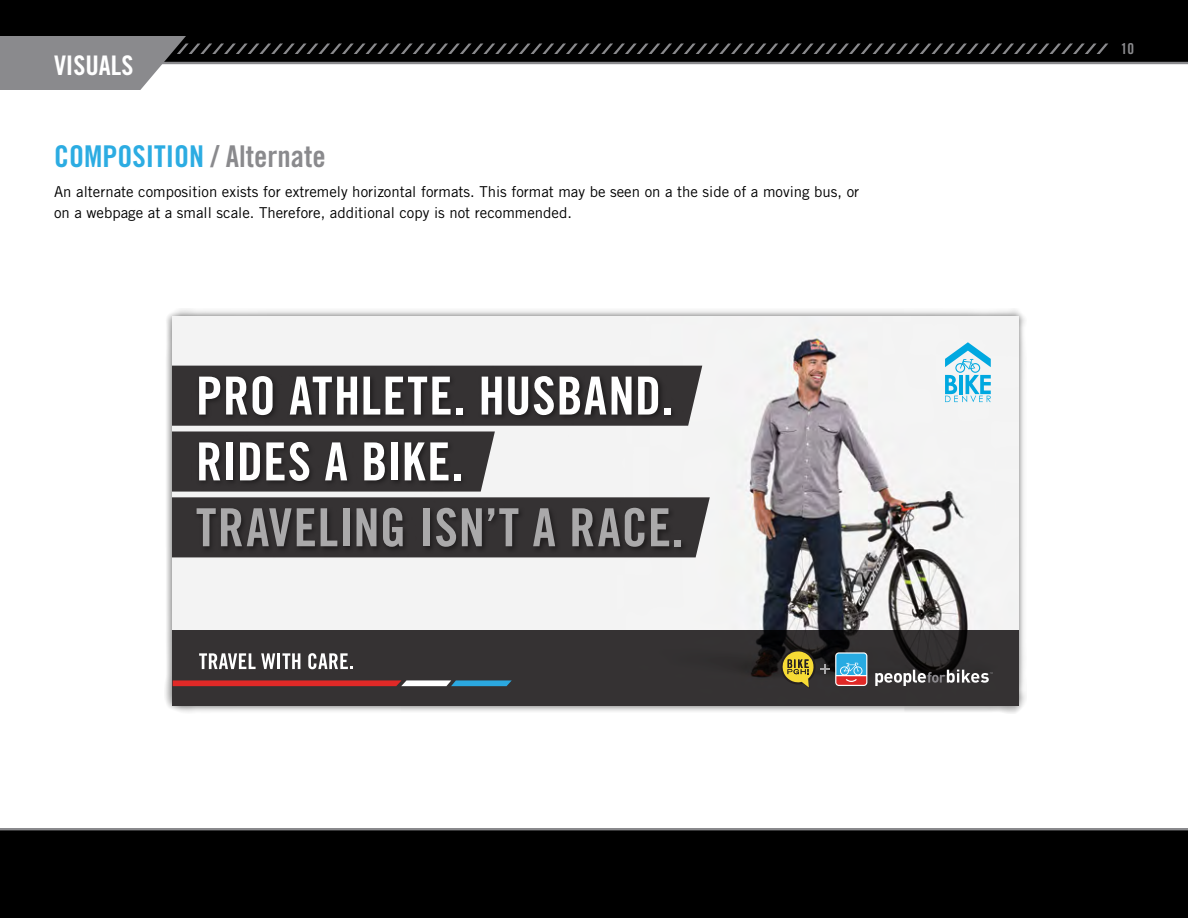
<style>
.page{position:relative;width:1188px;height:918px;background:#fff}
.page>*{position:absolute;margin:0;border:0;box-sizing:border-box;transform-origin:0 0}
.t1{font:52.65px/65.8px "Trade Gothic Bold Cond Twenty";letter-spacing:.015em;color:#fff}
.t2{font:52.65px "Trade Gothic Bold Cond Twenty";letter-spacing:.015em;color:#aaa9aa}
.t3{font:30px "Trade Gothic Bold Cond Twenty";color:#2cace2}
.t4{font:27px "Trade Gothic Bold Cond Twenty";color:#fff}
.t5{font:15px/21px "Trade Gothic";color:#000}
.t6{font:15px "Trade Gothic Bold Cond Twenty";color:#8a8a8d}
.s1{color:#8a8a8d}
</style>
<div class="page">
<div style="left:0;top:828px;width:1188px;height:90px;background:#000"></div>
<hr style="left:0;top:828px;width:1188px;height:2px;background:#8a8a8d">
<div style="left:0;top:0;width:1188px;height:63px;background:#000"></div>
<hr style="left:0;top:62px;width:1188px;height:2px;background:#8a8a8d">
<svg style="left:0;top:36px;width:1108px;height:54px"></svg>
<div style="left:164px;top:308px;width:863px;height:406px;background:#000;opacity:.65"></div>
<img style="left:173px;top:316px;width:845px;height:314px">
<svg style="left:173px;top:366px;width:19px;height:191px;background:#403d3e"></svg>
<div style="left:173px;top:630px;width:845px;height:76px;background:#353233"></div>
<svg style="left:173px;top:680px;width:339px;height:6px;background:#b5575e"></svg>
<svg style="left:199px;top:653px;width:101px;height:16px"></svg>
<svg style="left:308px;top:653px;width:45px;height:16px"></svg>
<svg style="left:875px;top:670px;width:118px;height:16px"></svg>
<svg style="left:835px;top:652px;width:32px;height:34px"></svg>
<svg style="left:836px;top:654px;width:30px;height:31px"></svg>
<svg style="left:781px;top:649px;width:49px;height:40px;background:#6a602c"></svg>
<svg style="left:945px;top:342px;width:46px;height:60px"></svg>
<img style="left:192px;top:365px;width:575px;height:242px">
<h3 class="t4" style="left:54px;top:49px;width:81px">VISUALS</h3>
<h2 class="t3" style="left:54px;top:138px;width:273px">COMPOSITION <span class="s1">/ Alternate</span></h2>
<p class="t5" style="left:54px;top:181px;width:807px">An alternate composition exists for extremely horizontal formats. This format may be seen on a the side of a moving bus, or on a webpage at a small scale. Therefore, additional copy is not recommended.</p>
<h1 class="t1" style="left:196px;top:362px;width:478px">PRO ATHLETE. HUSBAND.<br>RIDES A BIKE.</h1>
<h1 class="t2" style="left:196px;top:495px;width:489px">TRAVELING ISN’T A RACE.</h1>
<p class="t6" style="left:1121px;top:40px;width:15px">10</p>
</div>
